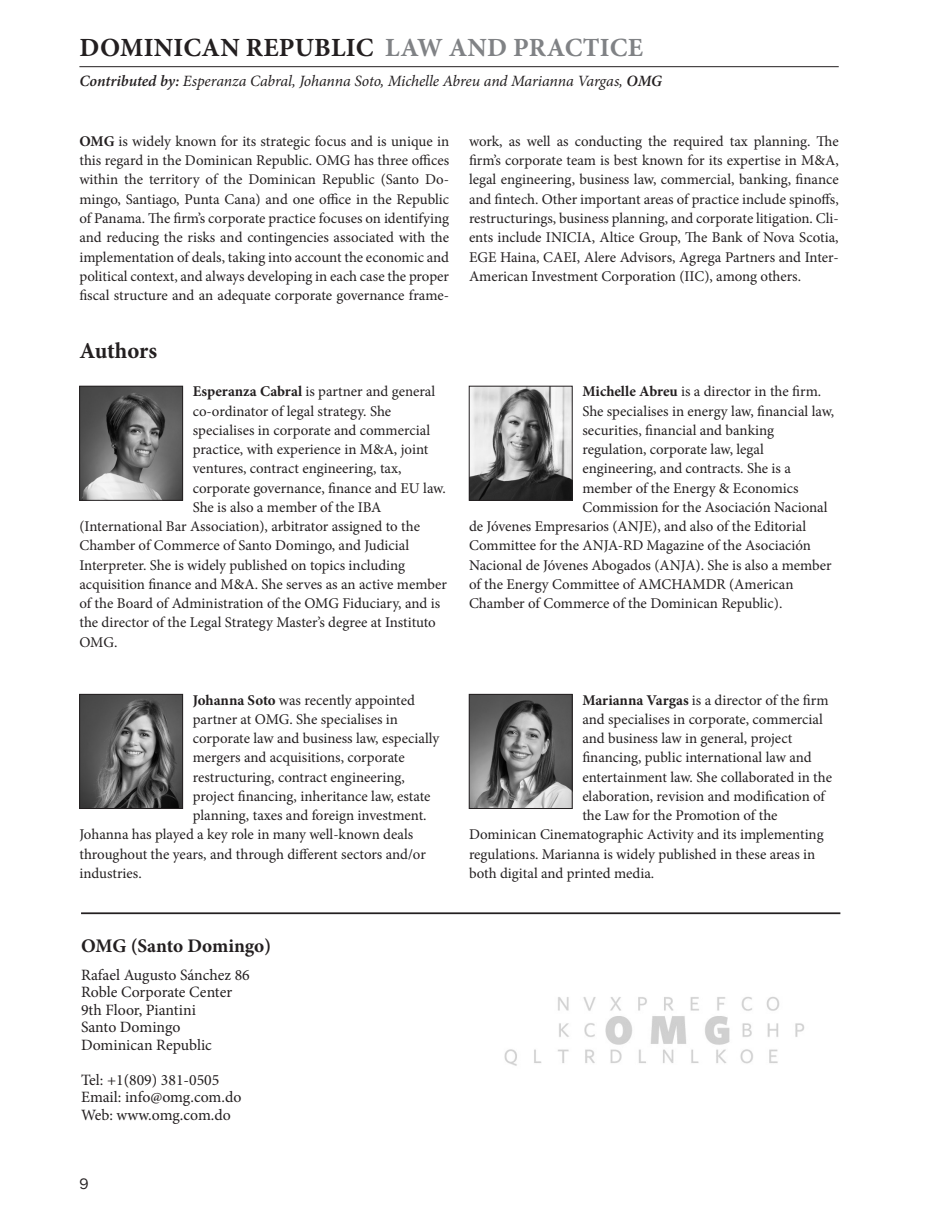
<style>
.page{position:relative;width:938px;height:1221px;background:#fff}
.page>*{position:absolute;margin:0;border:0;box-sizing:border-box;transform-origin:0 0}
.t1{font:700 26.25px "Minion Pro";letter-spacing:.01em;color:#231f20}
.t2{font:700 26.25px "Minion Pro";color:#808285}
.Authors{font:700 22.75px "Minion Pro";letter-spacing:-.005em;color:#231f20}
.Business_card_head{font:700 19.25px "Minion Pro";letter-spacing:-.005em;color:#231f20}
.Business_card_body{font:15.75px "Minion Pro";color:#231f20}
.t3{font:italic 15.75px "Minion Pro";letter-spacing:-.01em;color:#231f20}
.t4{font:15.75px "Franklin Gothic URW Boo";color:#231f20}
.Author_paragraph{font:14.88px "Minion Pro";color:#231f20}
.Firm_paragraph{font:14.88px/19.2px "Minion Pro";letter-spacing:-.005em;color:#231f20;text-align:justify}
.s1{color:#808285}
.s2{font-weight:600}
.s3{font-weight:700}
</style>
<div class="page">
<hr style="left:79px;top:66px;width:759px;height:1px;background:#231f20">
<img style="left:81px;top:388px;width:100px;height:110px">
<div style="left:79px;top:386px;width:104px;height:114px;border:1px solid #231f20"></div>
<img style="left:81px;top:696px;width:100px;height:110px">
<div style="left:79px;top:694px;width:104px;height:114px;border:1px solid #231f20"></div>
<img style="left:471px;top:388px;width:99px;height:110px">
<div style="left:469px;top:386px;width:103px;height:114px;border:1px solid #231f20"></div>
<img style="left:471px;top:696px;width:99px;height:110px">
<div style="left:469px;top:694px;width:103px;height:114px;border:1px solid #231f20"></div>
<hr style="left:81px;top:912px;width:759px;height:2px;background:#231f20">
<img style="left:504px;top:997px;width:301px;height:69px">
<h1 class="t1" style="left:80px;top:29px;width:389px">DOMINICAN REPUBLIC <span class="s1">Law and</span></h1>
<h1 class="t2" style="left:513px;top:29px;width:33px">Practice</h1>
<p class="t3" style="left:79px;top:70px;width:584px"><span class="s2">Contributed by:</span> Esperanza Cabral, Johanna Soto, Michelle Abreu and Marianna Vargas, <span class="s2">OMG</span></p>
<p class="Firm_paragraph" style="left:79px;top:132px;width:371px"><span class="s3">OMG</span> is widely known for its strategic focus and is unique in this regard in the Dominican Republic. OMG has three offices within the territory of the Dominican Republic (Santo Do&shy;mingo, Santiago, Punta Cana) and one office in the Republic of Panama. The firm’s corporate practice focuses on identifying and reducing the risks and contingencies associated with the implementation of deals, taking into account the economic and political context, and always developing in each case the proper fiscal structure and an adequate corporate governance frame-</p>
<p class="Firm_paragraph" style="left:469px;top:132px;width:371px">work, as well as conducting the required tax planning. The firm’s corporate team is best known for its expertise in M&amp;A, legal engineering, business law, commercial, banking, finance and fintech. Other important areas of practice include spinoffs, restructurings, business planning, and corporate litigation. Cli&shy;ents include INICIA, Altice Group, The Bank of Nova Scotia, EGE Haina, CAEI, Alere Advisors, Agrega Partners and Inter-American Investment Corporation (IIC), among others.</p>
<p class="Authors" style="left:79px;top:334px;width:79px">Authors</p>
<p class="Author_paragraph" style="left:193px;top:381px;width:244px"><span class="s3">Esperanza Cabral</span> is partner and general</p>
<p class="Author_paragraph" style="left:193px;top:401px;width:200px">co-ordinator of legal strategy. She</p>
<p class="Author_paragraph" style="left:193px;top:420px;width:239px">specialises in corporate and commercial</p>
<p class="Author_paragraph" style="left:193px;top:439px;width:237px">practice, with experience in M&amp;A, joint</p>
<p class="Author_paragraph" style="left:193px;top:458px;width:210px">ventures, contract engineering, tax,</p>
<p class="Author_paragraph" style="left:193px;top:478px;width:254px">corporate governance, finance and EU law.</p>
<p class="Author_paragraph" style="left:193px;top:497px;width:190px">She is also a member of the IBA</p>
<p class="Author_paragraph" style="left:79px;top:516px;width:342px">(International Bar Association), arbitrator assigned to the</p>
<p class="Author_paragraph" style="left:79px;top:535px;width:331px">Chamber of Commerce of Santo Domingo, and Judicial</p>
<p class="Author_paragraph" style="left:79px;top:555px;width:327px">Interpreter. She is widely published on topics including</p>
<p class="Author_paragraph" style="left:79px;top:574px;width:369px">acquisition finance and M&amp;A. She serves as an active member</p>
<p class="Author_paragraph" style="left:79px;top:593px;width:362px">of the Board of Administration of the OMG Fiduciary, and is</p>
<p class="Author_paragraph" style="left:79px;top:612px;width:358px">the director of the Legal Strategy Master’s degree at Instituto</p>
<p class="Author_paragraph" style="left:79px;top:632px;width:40px">OMG.</p>
<p class="Author_paragraph" style="left:582px;top:381px;width:240px"><span class="s3">Michelle Abreu</span> is a director in the firm.</p>
<p class="Author_paragraph" style="left:582px;top:401px;width:253px">She specialises in energy law, financial law,</p>
<p class="Author_paragraph" style="left:582px;top:420px;width:193px">securities, financial and banking</p>
<p class="Author_paragraph" style="left:582px;top:439px;width:183px">regulation, corporate law, legal</p>
<p class="Author_paragraph" style="left:582px;top:458px;width:210px">engineering, and contracts. She is a</p>
<p class="Author_paragraph" style="left:582px;top:478px;width:218px">member of the Energy &amp; Economics</p>
<p class="Author_paragraph" style="left:582px;top:497px;width:247px">Commission for the Asociación Nacional</p>
<p class="Author_paragraph" style="left:469px;top:516px;width:339px">de Jóvenes Empresarios (ANJE), and also of the Editorial</p>
<p class="Author_paragraph" style="left:469px;top:535px;width:343px">Committee for the ANJA-RD Magazine of the Asociación</p>
<p class="Author_paragraph" style="left:469px;top:555px;width:364px">Nacional de Jóvenes Abogados (ANJA). She is also a member</p>
<p class="Author_paragraph" style="left:469px;top:574px;width:326px">of the Energy Committee of AMCHAMDR (American</p>
<p class="Author_paragraph" style="left:469px;top:593px;width:315px">Chamber of Commerce of the Dominican Republic).</p>
<p class="Author_paragraph" style="left:193px;top:689px;width:224px"><span class="s3">Johanna Soto</span> was recently appointed</p>
<p class="Author_paragraph" style="left:193px;top:709px;width:207px">partner at OMG. She specialises in</p>
<p class="Author_paragraph" style="left:193px;top:728px;width:248px">corporate law and business law, especially</p>
<p class="Author_paragraph" style="left:193px;top:747px;width:213px">mergers and acquisitions, corporate</p>
<p class="Author_paragraph" style="left:193px;top:766px;width:213px">restructuring, contract engineering,</p>
<p class="Author_paragraph" style="left:193px;top:786px;width:239px">project financing, inheritance law, estate</p>
<p class="Author_paragraph" style="left:193px;top:805px;width:235px">planning, taxes and foreign investment.</p>
<p class="Author_paragraph" style="left:79px;top:824px;width:335px">Johanna has played a key role in many well-known deals</p>
<p class="Author_paragraph" style="left:79px;top:843px;width:348px">throughout the years, and through different sectors and/or</p>
<p class="Author_paragraph" style="left:79px;top:863px;width:64px">industries.</p>
<p class="Business_card_head" style="left:81px;top:932px;width:192px">OMG (Santo Domingo)</p>
<p class="Business_card_body" style="left:81px;top:963px;width:170px">Rafael Augusto Sánchez 86</p>
<p class="Business_card_body" style="left:81px;top:981px;width:153px">Roble Corporate Center</p>
<p class="Business_card_body" style="left:81px;top:998px;width:116px">9th Floor, Piantini</p>
<p class="Business_card_body" style="left:81px;top:1016px;width:101px">Santo Domingo</p>
<p class="Business_card_body" style="left:81px;top:1033px;width:132px">Dominican Republic</p>
<p class="Business_card_body" style="left:81px;top:1068px;width:140px">Tel: +1(809) 381-0505</p>
<p class="Business_card_body" style="left:81px;top:1086px;width:162px">Email: info@omg.com.do</p>
<p class="Business_card_body" style="left:81px;top:1103px;width:151px">Web: www.omg.com.do</p>
<p class="t4" style="left:79px;top:1174px;width:11px">9</p>
<p class="Author_paragraph" style="left:582px;top:689px;width:248px"><span class="s3">Marianna Vargas</span> is a director of the firm</p>
<p class="Author_paragraph" style="left:582px;top:709px;width:242px">and specialises in corporate, commercial</p>
<p class="Author_paragraph" style="left:582px;top:728px;width:211px">and business law in general, project</p>
<p class="Author_paragraph" style="left:582px;top:747px;width:231px">financing, public international law and</p>
<p class="Author_paragraph" style="left:582px;top:766px;width:251px">entertainment law. She collaborated in the</p>
<p class="Author_paragraph" style="left:582px;top:786px;width:244px">elaboration, revision and modification of</p>
<p class="Author_paragraph" style="left:582px;top:805px;width:197px">the Law for the Promotion of the</p>
<p class="Author_paragraph" style="left:469px;top:824px;width:356px">Dominican Cinematographic Activity and its implementing</p>
<p class="Author_paragraph" style="left:469px;top:843px;width:348px">regulations. Marianna is widely published in these areas in</p>
<p class="Author_paragraph" style="left:469px;top:863px;width:187px">both digital and printed media.</p>
</div>
